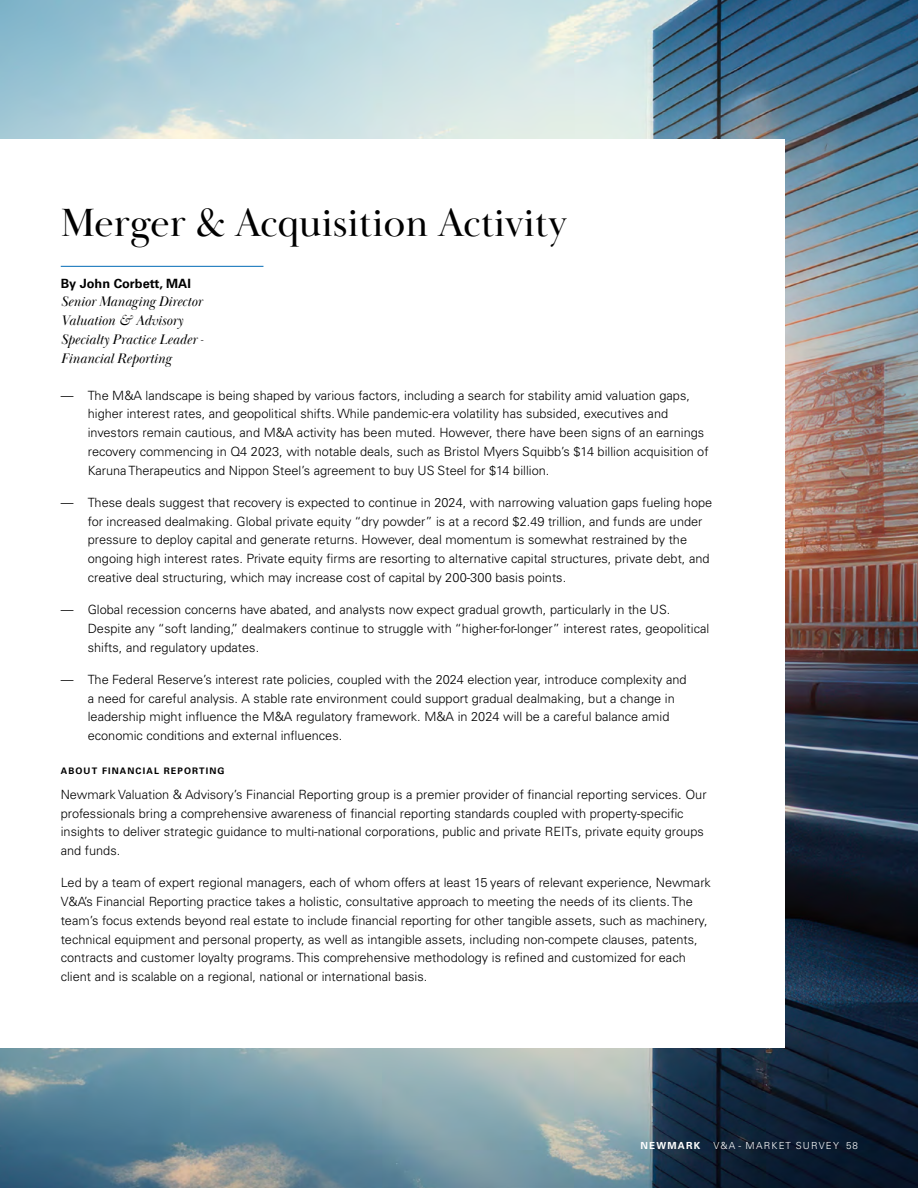
<style>
.page{position:relative;width:918px;height:1188px;background:#fff}
.page>*{position:absolute;margin:0;border:0;box-sizing:border-box;transform-origin:0 0}
.t1{font:40.5px "Baskerville Display PT";color:#000}
.t2{font:italic 14.25px/18.8px "Baskerville Display PT";color:#000}
.t3{font:300 12.75px/18.8px "Univers LT Pro 45";color:#000}
.t4{font:700 12.75px "Univers LT Pro 65";color:#000}
.t5{font:300 9.75px "Univers LT Pro 45";letter-spacing:.125em;color:#fff}
.t6{font:700 9.75px "Univers LT Pro 65";letter-spacing:.125em;color:#fff}
.t7{font:700 9px "Univers LT Pro 65";letter-spacing:.125em;color:#000}
</style>
<div class="page">
<img style="left:0;top:0;width:918px;height:1188px">
<div style="left:0;top:140px;width:785px;height:908px;background:#fff"></div>
<hr style="left:61px;top:266px;width:202px;height:1px;background:#026bb6">
<h1 class="t1" style="left:61px;top:198px;width:508px">Merger &amp; Acquisition Activity</h1>
<p class="t4" style="left:61px;top:274px;width:132px">By John Corbett, MAI</p>
<p class="t2" style="left:61px;top:293px;width:144px">Senior Managing Director<br>Valuation &amp; Advisory<br>Specialty Practice Leader -<br>Financial Reporting</p>
<p class="t3" style="left:88px;top:385px;width:622px;text-indent:-27px">— The M&amp;A landscape is being shaped by various factors, including a search for stability amid valuation gaps, higher interest rates, and geopolitical shifts. While pandemic-era volatility has subsided, executives and investors remain cautious, and M&amp;A activity has been muted. However, there have been signs of an earnings recovery commencing in Q4 2023, with notable deals, such as Bristol Myers Squibb’s $14 billion acquisition of Karuna Therapeutics and Nippon Steel’s agreement to buy US Steel for $14 billion.</p>
<p class="t3" style="left:88px;top:493px;width:626px;text-indent:-27px">— These deals suggest that recovery is expected to continue in 2024, with narrowing valuation gaps fueling hope for increased dealmaking. Global private equity “dry powder” is at a record $2.49 trillion, and funds are under pressure to deploy capital and generate returns. However, deal momentum is somewhat restrained by the ongoing high interest rates. Private equity firms are resorting to alternative capital structures, private debt, and creative deal structuring, which may increase cost of capital by 200-300 basis points.</p>
<p class="t3" style="left:88px;top:600px;width:623px;text-indent:-27px">— Global recession concerns have abated, and analysts now expect gradual growth, particularly in the US.<br>Despite any “soft landing,” dealmakers continue to struggle with “higher-for-longer” interest rates, geopolitical shifts, and regulatory updates.</p>
<p class="t3" style="left:88px;top:670px;width:600px;text-indent:-27px">— The Federal Reserve’s interest rate policies, coupled with the 2024 election year, introduce complexity and a need for careful analysis. A stable rate environment could support gradual dealmaking, but a change in leadership might influence the M&amp;A regulatory framework. M&amp;A in 2024 will be a careful balance amid economic conditions and external influences.</p>
<p class="t7" style="left:61px;top:765px;width:165px">ABOUT FINANCIAL REPORTING</p>
<p class="t3" style="left:61px;top:785px;width:647px">Newmark Valuation &amp; Advisory’s Financial Reporting group is a premier provider of financial reporting services. Our professionals bring a comprehensive awareness of financial reporting standards coupled with property-specific insights to deliver strategic guidance to multi-national corporations, public and private REITs, private equity groups and funds.</p>
<p class="t3" style="left:61px;top:873px;width:652px">Led by a team of expert regional managers, each of whom offers at least 15 years of relevant experience, Newmark V&amp;A’s Financial Reporting practice takes a holistic, consultative approach to meeting the needs of its clients. The team’s focus extends beyond real estate to include financial reporting for other tangible assets, such as machinery, technical equipment and personal property, as well as intangible assets, including non-compete clauses, patents, contracts and customer loyalty programs. This comprehensive methodology is refined and customized for each client and is scalable on a regional, national or international basis.</p>
<p class="t6" style="left:641px;top:1139px;width:61px">NEWMARK</p>
<p class="t5" style="left:713px;top:1139px;width:146px">V&amp;A - MARKET SURVEY 58</p>
</div>
